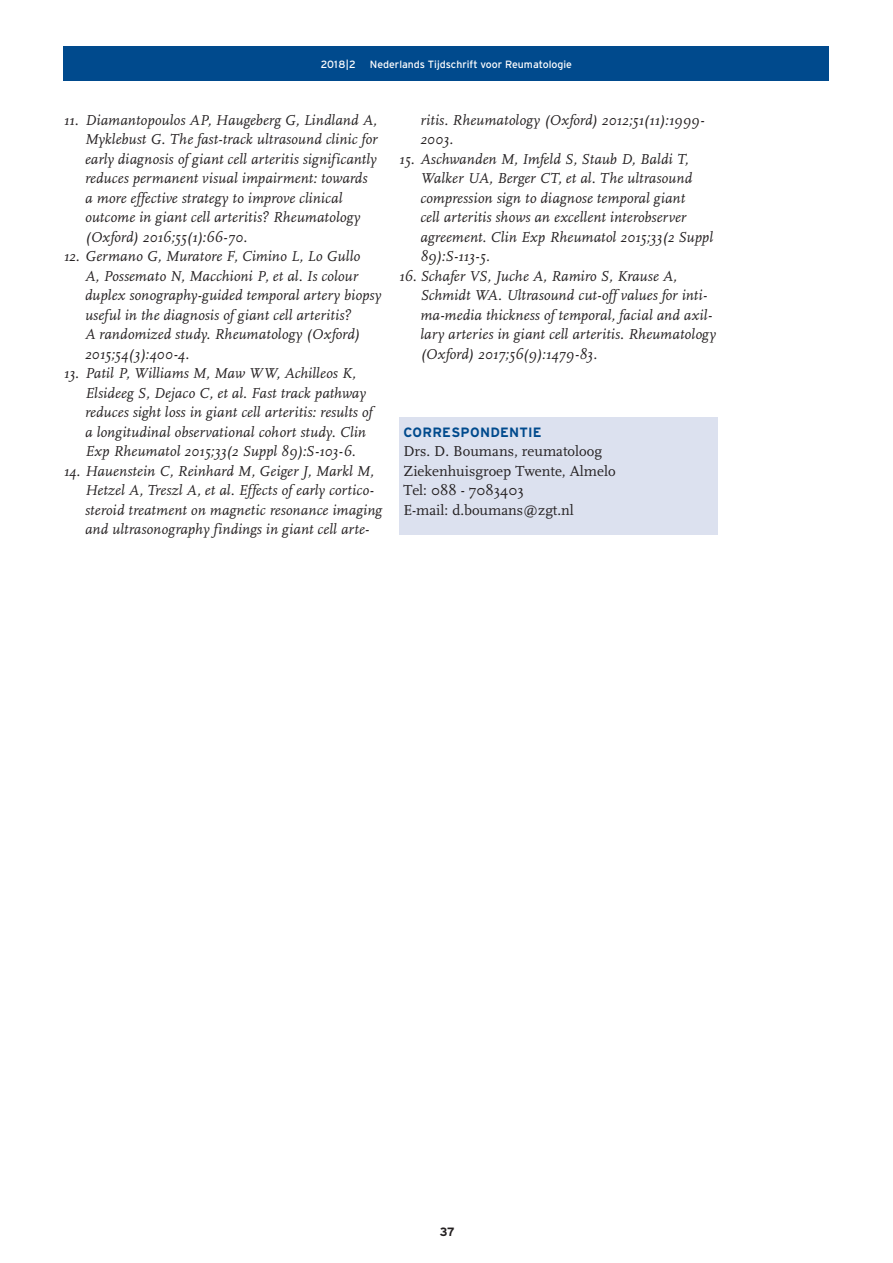
<style>
.page{position:relative;width:893px;height:1263px;background:#fff}
.page>*{position:absolute;margin:0;border:0;box-sizing:border-box;transform-origin:0 0}
.t1{font:italic 15px/19.5px "FF Scala";letter-spacing:.01em;color:#231f20}
.Kader_platte_tekst{font:15px "FF Scala";color:#231f20}
.Kader_tussenkop{font:700 13.5px "Interstate";letter-spacing:.02em;color:#004a8d}
.t2{font:700 12px "Interstate";color:#231f20}
.t3{font:10.5px "Interstate";color:#fff}
</style>
<div class="page">
<div style="left:64px;top:47px;width:765px;height:34px;background:#004a8d"></div>
<div style="left:399px;top:417px;width:318px;height:117px;background:#dce1ef"></div>
<p class="t3" style="left:321px;top:58px;width:36px">2018|2</p>
<p class="t3" style="left:370px;top:58px;width:204px">Nederlands Tijdschrift voor Reumatologie</p>
<p class="t1" style="left:85px;top:111px;width:294px;text-indent:-21px">11. Diamantopoulos AP, Haugeberg G, Lindland A, Myklebust G. The fast-track ultrasound clinic for early diagnosis of giant cell arteritis significantly reduces permanent visual impairment: towards a more effective strategy to improve clinical outcome in giant cell arteritis? Rheumatology (Oxford) 2016;55(1):66-70.</p>
<p class="t1" style="left:85px;top:247px;width:298px;text-indent:-21px">12. Germano G, Muratore F, Cimino L, Lo Gullo<br>A, Possemato N, Macchioni P, et al. Is colour duplex sonography-guided temporal artery biopsy useful in the diagnosis of giant cell arteritis?<br>A randomized study. Rheumatology (Oxford)<br>2015;54(3):400-4.</p>
<p class="t1" style="left:85px;top:364px;width:289px;text-indent:-21px">13. Patil P, Williams M, Maw WW, Achilleos K, Elsideeg S, Dejaco C, et al. Fast track pathway reduces sight loss in giant cell arteritis: results of a longitudinal observational cohort study. Clin Exp Rheumatol 2015;33(2 Suppl 89):S-103-6.</p>
<p class="t1" style="left:85px;top:462px;width:298px;text-indent:-21px">14. Hauenstein C, Reinhard M, Geiger J, Markl M, Hetzel A, Treszl A, et al. Effects of early cortico&shy;steroid treatment on magnetic resonance imaging and ultrasonography findings in giant cell arte-</p>
<p class="t1" style="left:420px;top:111px;width:285px">ritis. Rheumatology (Oxford) 2012;51(11):1999-<br>2003.</p>
<p class="t1" style="left:420px;top:150px;width:294px;text-indent:-21px">15. Aschwanden M, Imfeld S, Staub D, Baldi T, Walker UA, Berger CT, et al. The ultrasound compression sign to diagnose temporal giant<br>cell arteritis shows an excellent interobserver agreement. Clin Exp Rheumatol 2015;33(2 Suppl 89):S-113-5.</p>
<p class="t1" style="left:420px;top:267px;width:297px;text-indent:-21px">16. Schafer VS, Juche A, Ramiro S, Krause A, Schmidt WA. Ultrasound cut-off values for inti&shy;ma-media thickness of temporal, facial and axil&shy;lary arteries in giant cell arteritis. Rheumatology (Oxford) 2017;56(9):1479-83.</p>
<p class="Kader_tussenkop" style="left:403px;top:424px;width:140px">CORRESPONDENTIE</p>
<p class="Kader_platte_tekst" style="left:403px;top:443px;width:200px">Drs. D. Boumans, reumatoloog</p>
<p class="Kader_platte_tekst" style="left:403px;top:463px;width:214px">Ziekenhuisgroep Twente, Almelo</p>
<p class="Kader_platte_tekst" style="left:403px;top:482px;width:122px">Tel: 088 - 7083403</p>
<p class="Kader_platte_tekst" style="left:403px;top:502px;width:172px">E-mail: d.boumans@zgt.nl</p>
<p class="t2" style="left:440px;top:1225px;width:16px">37</p>
</div>
